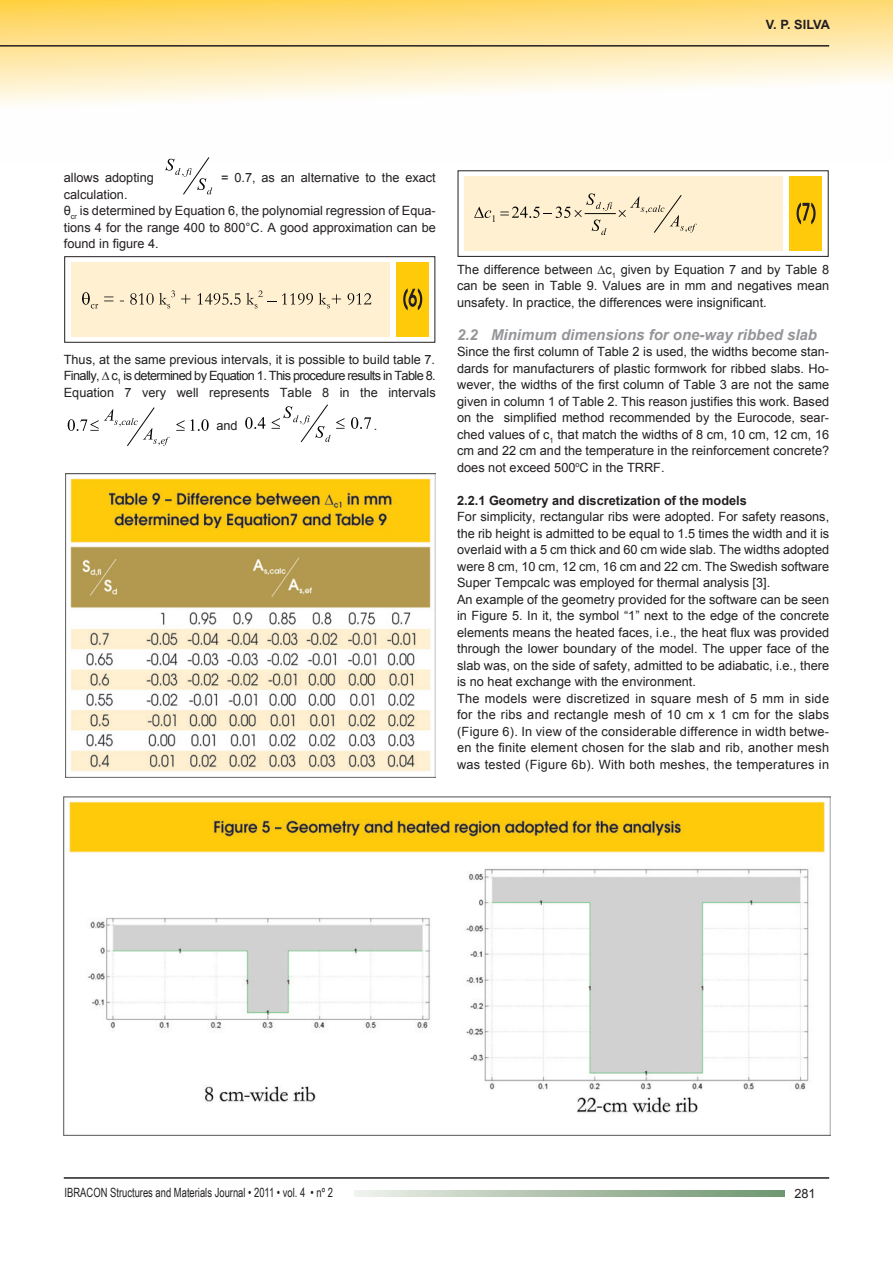
<style>
.page{position:relative;width:893px;height:1263px;background:#fff}
.page>*{position:absolute;margin:0;border:0;box-sizing:border-box;transform-origin:0 0}
.t1{font:italic 700 15px "Arial";color:#939598}
.t2{font:12.75px/16.5px "Arial";color:#231f20;text-align:justify}
.t3{font:12.75px "Arial Narrow";color:#231f20;scale:.9 1}
.t4{font:700 12.75px "Arial";color:#231f20}
</style>
<div class="page">
<svg style="left:0;top:0;width:893px;height:105px"></svg>
<hr style="left:64px;top:1177px;width:765px;height:2px;background:#231f20">
<hr style="left:0;top:45px;width:829px;height:2px;background:#231f20">
<svg style="left:354px;top:1190px;width:431px;height:6px;background:#acc0aa"></svg>
<svg style="left:165px;top:157px;width:47px;height:38px"></svg>
<div style="left:64px;top:256px;width:371px;height:87px;background:#fff;border:1px solid #231f20"></div>
<div style="left:396px;top:262px;width:32px;height:75px;background:#feca0a"></div>
<div style="left:71px;top:262px;width:318px;height:75px;background:#fef0d0"></div>
<svg style="left:403px;top:288px;width:19px;height:22px"></svg>
<svg style="left:82px;top:292px;width:16px;height:16px"></svg>
<svg style="left:104px;top:297px;width:9px;height:5px"></svg>
<svg style="left:130px;top:290px;width:45px;height:18px"></svg>
<svg style="left:181px;top:294px;width:9px;height:10px"></svg>
<svg style="left:197px;top:290px;width:79px;height:18px"></svg>
<svg style="left:282px;top:293px;width:31px;height:12px"></svg>
<svg style="left:319px;top:293px;width:22px;height:15px"></svg>
<svg style="left:348px;top:293px;width:23px;height:12px"></svg>
<svg style="left:176px;top:419px;width:33px;height:12px"></svg>
<svg style="left:68px;top:407px;width:102px;height:39px"></svg>
<svg style="left:351px;top:417px;width:20px;height:12px"></svg>
<svg style="left:245px;top:417px;width:20px;height:12px"></svg>
<svg style="left:272px;top:404px;width:72px;height:39px"></svg>
<div style="left:458px;top:170px;width:371px;height:87px;border:1px solid #231f20"></div>
<div style="left:789px;top:176px;width:33px;height:75px;background:#feca0a"></div>
<div style="left:465px;top:176px;width:318px;height:75px;background:#fef0d0"></div>
<svg style="left:796px;top:202px;width:20px;height:22px"></svg>
<svg style="left:474px;top:193px;width:223px;height:42px"></svg>
<img style="left:65px;top:473px;width:371px;height:304px">
<img style="left:64px;top:797px;width:766px;height:338px">
<p class="t4" style="left:766px;top:16px;width:66px">V. P. Silva</p>
<p class="t2" style="left:64px;top:169px;width:92px">allows adopting</p>
<p class="t2" style="left:221px;top:169px;width:216px">= 0.7, as an alternative to the exact</p>
<p class="t2" style="left:64px;top:186px;width:374px;text-align:left">calculation.<br>θ<sub>cr</sub> is determined by Equation 6, the polynomial regression of Equa&shy;tions 4 for the range 400 to 800°C. A good approximation can be found in figure 4.</p>
<p class="t2" style="left:64px;top:351px;width:374px">Thus, at the same previous intervals, it is possible to build table 7.<br>Finally, c<sub>1</sub> is determined by Equation 1. This procedure results in Table 8.<br>Equation 7 very well represents Table 8 in the intervals</p>
<p class="t2" style="left:216px;top:417px;width:23px">and</p>
<p class="t2" style="left:374px;top:417px;width:5px">.</p>
<p class="t2" style="left:457px;top:261px;width:374px">The difference between ∆c<sub>1</sub> given by Equation 7 and by Table 8 can be seen in Table 9. Values are in mm and negatives mean unsafety. In practice, the differences were insignificant.</p>
<p class="t1" style="left:457px;top:324px;width:361px">2.2 Minimum dimensions for one-way ribbed slab</p>
<p class="t2" style="left:457px;top:343px;width:374px">Since the first column of Table 2 is used, the widths become stan&shy;dards for manufacturers of plastic formwork for ribbed slabs. Ho&shy;wever, the widths of the first column of Table 3 are not the same given in column 1 of Table 2. This reason justifies this work. Based on the simplified method recommended by the Eurocode, sear&shy;ched values of c<sub>1</sub> that match the widths of 8 cm, 10 cm, 12 cm, 16 cm and 22 cm and the temperature in the reinforcement concrete? does not exceed 500<sup>o</sup>C in the TRRF.</p>
<p class="t4" style="left:457px;top:492px;width:291px">2.2.1 Geometry and discretization of the models</p>
<p class="t2" style="left:457px;top:508px;width:374px;text-align:left">For simplicity, rectangular ribs were adopted. For safety reasons, the rib height is admitted to be equal to 1.5 times the width and it is overlaid with a 5 cm thick and 60 cm wide slab. The widths adopted were 8 cm, 10 cm, 12 cm, 16 cm and 22 cm. The Swedish software Super Tempcalc was employed for thermal analysis [3].<br>An example of the geometry provided for the software can be seen in Figure 5. In it, the symbol “1” next to the edge of the concrete elements means the heated faces, i.e., the heat flux was provided through the lower boundary of the model. The upper face of the slab was, on the side of safety, admitted to be adiabatic, i.e., there is no heat exchange with the environment.<br>The models were discretized in square mesh of 5 mm in side for the ribs and rectangle mesh of 10 cm x 1 cm for the slabs (Figure 6). In view of the considerable difference in width betwe&shy;en the finite element chosen for the slab and rib, another mesh was tested (Figure 6b). With both meshes, the temperatures in</p>
<p class="t3" style="left:65px;top:1183px;width:300px">IBRACON Structures and Materials Journal • 2011 • vol. 4 • nº 2</p>
<p class="t2" style="left:794px;top:1185px;width:23px">281</p>
</div>
